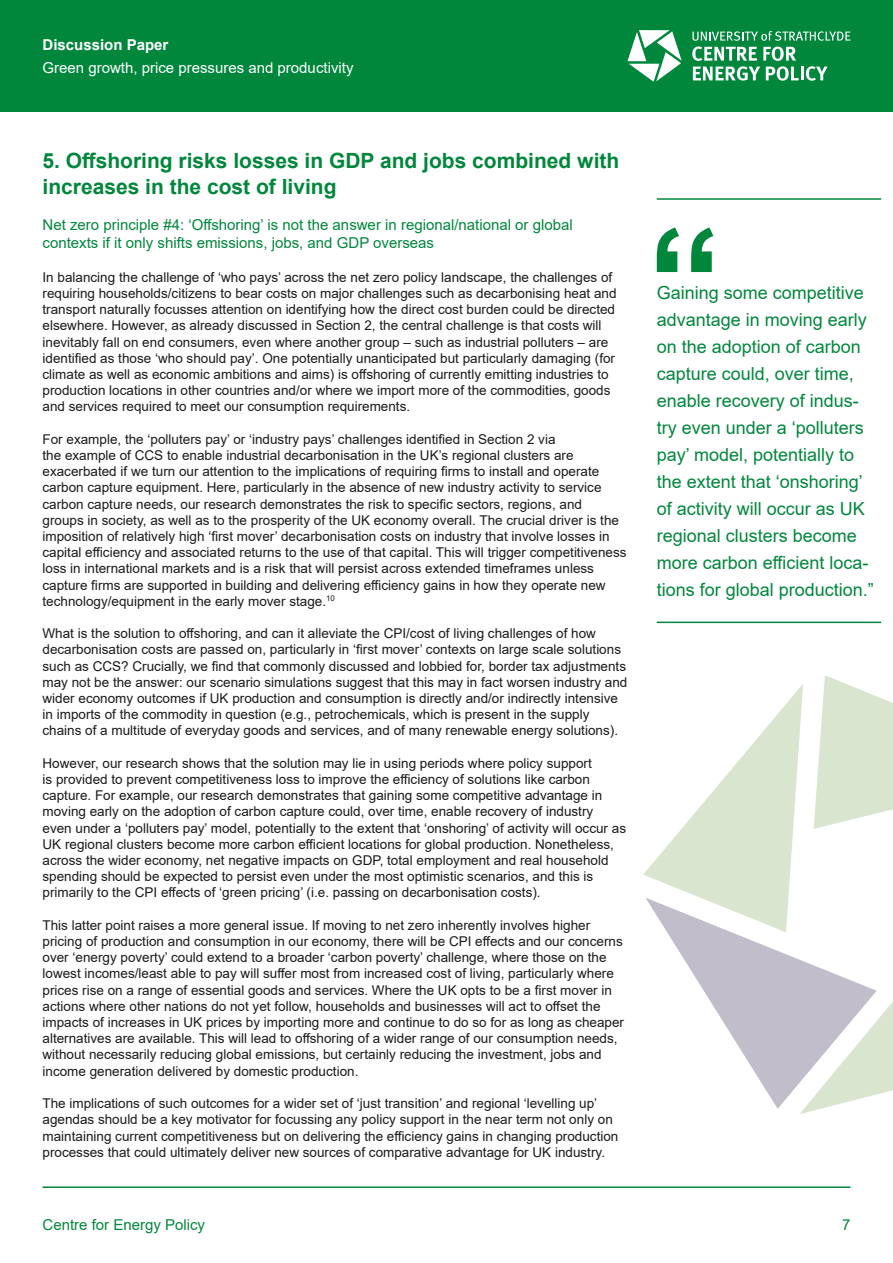
<style>
.page{position:relative;width:893px;height:1263px;background:#fff}
.page>*{position:absolute;margin:0;border:0;box-sizing:border-box;transform-origin:0 0}
.t1{font:700 21px/25.2px "Arial";color:#00873c}
.t2{font:18px/27px "Arial";color:#00873c}
.t3{font:18px "Arial MT25";color:#00873c}
.t4{font:15px/18px "Arial";color:#00873c}
.t5{font:15px "Arial";color:#fff}
.t6{font:15px "Arial MT25";color:#00873c}
.t7{font:15px "Arial Bold MT25";color:#fff}
.t8{font:13.5px/16.2px "Arial";color:#1a1a1a}
</style>
<div class="page">
<div style="left:0;top:0;width:893px;height:112px;background:#00873c"></div>
<hr style="left:43px;top:1186px;width:807px;height:2px;background:#00873c">
<svg style="left:692px;top:31px;width:158px;height:50px"></svg>
<svg style="left:627px;top:30px;width:55px;height:52px"></svg>
<hr style="left:657px;top:198px;width:224px;height:2px;background:#00873c">
<hr style="left:657px;top:622px;width:224px;height:1px;background:#00873c">
<svg style="left:657px;top:227px;width:56px;height:45px"></svg>
<svg style="left:800px;top:1002px;width:93px;height:112px"></svg>
<svg style="left:667px;top:932px;width:210px;height:177px"></svg>
<svg style="left:643px;top:684px;width:160px;height:248px"></svg>
<svg style="left:814px;top:675px;width:79px;height:154px"></svg>
<p class="t7" style="left:43px;top:37px;width:127px">Discussion Paper</p>
<p class="t5" style="left:43px;top:57px;width:312px">Green growth, price pressures and productivity</p>
<h1 class="t1" style="left:43px;top:149px;width:578px">5. Offshoring risks losses in GDP and jobs combined with increases in the cost of living</h1>
<p class="t4" style="left:43px;top:215px;width:532px">Net zero principle #4: ‘Offshoring’ is not the answer in regional/national or global contexts if it only shifts emissions, jobs, and GDP overseas</p>
<p class="t8" style="left:43px;top:269px;width:576px">In balancing the challenge of ‘who pays’ across the net zero policy landscape, the challenges of requiring households/citizens to bear costs on major challenges such as decarbonising heat and transport naturally focusses attention on identifying how the direct cost burden could be directed elsewhere. However, as already discussed in Section 2, the central challenge is that costs will inevitably fall on end consumers, even where another group – such as industrial polluters – are identified as those ‘who should pay’. One potentially unanticipated but particularly damaging (for climate as well as economic ambitions and aims) is offshoring of currently emitting industries to production locations in other countries and/or where we import more of the commodities, goods and services required to meet our consumption requirements.</p>
<p class="t8" style="left:43px;top:431px;width:585px">For example, the ‘polluters pay’ or ‘industry pays’ challenges identified in Section 2 via<br>the example of CCS to enable industrial decarbonisation in the UK’s regional clusters are exacerbated if we turn our attention to the implications of requiring firms to install and operate carbon capture equipment. Here, particularly in the absence of new industry activity to service carbon capture needs, our research demonstrates the risk to specific sectors, regions, and groups in society, as well as to the prosperity of the UK economy overall. The crucial driver is the imposition of relatively high ‘first mover’ decarbonisation costs on industry that involve losses in capital efficiency and associated returns to the use of that capital. This will trigger competitiveness loss in international markets and is a risk that will persist across extended timeframes unless capture firms are supported in building and delivering efficiency gains in how they operate new technology/equipment in the early mover stage.<sup>10</sup></p>
<p class="t8" style="left:43px;top:625px;width:586px">What is the solution to offshoring, and can it alleviate the CPI/cost of living challenges of how decarbonisation costs are passed on, particularly in ‘first mover’ contexts on large scale solutions such as CCS? Crucially, we find that commonly discussed and lobbied for, border tax adjustments may not be the answer: our scenario simulations suggest that this may in fact worsen industry and wider economy outcomes if UK production and consumption is directly and/or indirectly intensive in imports of the commodity in question (e.g., petrochemicals, which is present in the supply chains of a multitude of everyday goods and services, and of many renewable energy solutions).</p>
<p class="t8" style="left:43px;top:755px;width:585px">However, our research shows that the solution may lie in using periods where policy support<br>is provided to prevent competitiveness loss to improve the efficiency of solutions like carbon capture. For example, our research demonstrates that gaining some competitive advantage in moving early on the adoption of carbon capture could, over time, enable recovery of industry<br>even under a ‘polluters pay’ model, potentially to the extent that ‘onshoring’ of activity will occur as UK regional clusters become more carbon efficient locations for global production. Nonetheless, across the wider economy, net negative impacts on GDP, total employment and real household spending should be expected to persist even under the most optimistic scenarios, and this is primarily to the CPI effects of ‘green pricing’ (i.e. passing on decarbonisation costs).</p>
<p class="t8" style="left:43px;top:917px;width:583px">This latter point raises a more general issue. If moving to net zero inherently involves higher pricing of production and consumption in our economy, there will be CPI effects and our concerns over ‘energy poverty’ could extend to a broader ‘carbon poverty’ challenge, where those on the lowest incomes/least able to pay will suffer most from increased cost of living, particularly where prices rise on a range of essential goods and services. Where the UK opts to be a first mover in actions where other nations do not yet follow, households and businesses will act to offset the impacts of increases in UK prices by importing more and continue to do so for as long as cheaper alternatives are available. This will lead to offshoring of a wider range of our consumption needs, without necessarily reducing global emissions, but certainly reducing the investment, jobs and income generation delivered by domestic production.</p>
<p class="t8" style="left:43px;top:1095px;width:577px">The implications of such outcomes for a wider set of ‘just transition’ and regional ‘levelling up’ agendas should be a key motivator for focussing any policy support in the near term not only on maintaining current competitiveness but on delivering the efficiency gains in changing production processes that could ultimately deliver new sources of comparative advantage for UK industry.</p>
<h2 class="t2" style="left:657px;top:279px;width:209px">Gaining some competitive</h2>
<h2 class="t3" style="left:657px;top:310px;width:212px">advantage in moving early</h2>
<p class="t2" style="left:657px;top:333px;width:219px">on the adoption of carbon capture could, over time, enable recovery of indus&shy;try even under a ‘polluters pay’ model, potentially to the extent that ‘onshoring’ of activity will occur as UK regional clusters become more carbon efficient loca&shy;tions for global production.”</p>
<p class="t6" style="left:43px;top:1216px;width:164px">Centre for Energy Policy</p>
<p class="t6" style="left:842px;top:1216px;width:10px">7</p>
</div>
